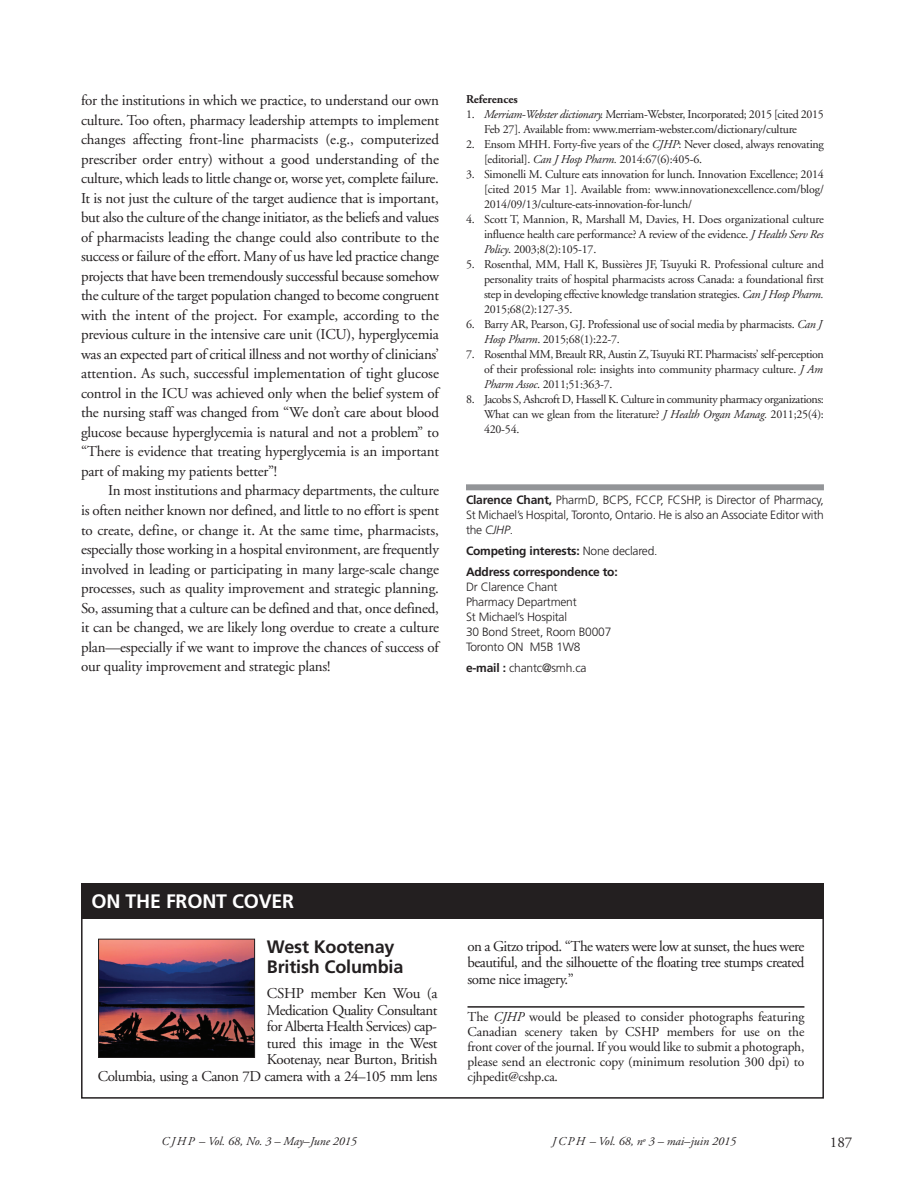
<style>
.page{position:relative;width:905px;height:1202px;background:#fff}
.page>*{position:absolute;margin:0;border:0;box-sizing:border-box;transform-origin:0 0}
.t1{font:700 19.5px "Frutiger";letter-spacing:-.01em;color:#fff}
.t2{font:700 18px/19.5px "Frutiger";letter-spacing:-.01em;color:#231f20}
.t3{font:15px/19.5px "Adobe Garamond";letter-spacing:-.025em;color:#231f20;text-align:justify}
.t4{font:13.5px/15px "Adobe Garamond";letter-spacing:-.005em;color:#231f20;text-align:justify}
.t5{font:12px/15px "Adobe Garamond";letter-spacing:-.02em;color:#231f20;text-align:justify}
.t6{font:300 12px/15px "Frutiger";letter-spacing:-.015em;color:#231f20;text-align:justify}
.t7{font:italic 12px "Adobe Garamond";color:#231f20}
.t8{font:700 12px/21px "Frutiger";letter-spacing:-.015em;color:#231f20}
.t9{font:700 12px "Adobe Garamond";color:#231f20}
.s1{font-style:italic}
.s2{font-weight:700}
.s3{font-weight:300}
</style>
<div class="page">
<div style="left:466px;top:484px;width:358px;height:6px;background:#939598"></div>
<div style="left:81px;top:883px;width:743px;height:215px;border:2px solid #231f20"></div>
<hr style="left:467px;top:1006px;width:337px;height:1px;background:#231f20">
<div style="left:81px;top:883px;width:743px;height:36px;background:#231f20"></div>
<img style="left:100px;top:940px;width:153px;height:115px">
<div style="left:98px;top:938px;width:157px;height:119px;border:1px solid #231f20"></div>
<p class="t3" style="left:81px;top:92px;width:359px">for the institutions in which we practice, to understand our own culture. Too often, pharmacy leadership attempts to implement changes affecting front-line pharmacists (e.g., computerized prescriber order entry) without a good understanding of the culture, which leads to little change or, worse yet, complete failure.<br>It is not just the culture of the target audience that is important, but also the culture of the change initiator, as the beliefs and values of pharmacists leading the change could also contribute to the success or failure of the effort. Many of us have led practice change projects that have been tremendously successful because somehow the culture of the target population changed to become congruent with the intent of the project. For example, according to the previous culture in the intensive care unit (ICU), hyperglycemia was an expected part of critical illness and not worthy of clinicians’ attention. As such, successful implementation of tight glucose control in the ICU was achieved only when the belief system of the nursing staff was changed from “We don’t care about blood glucose because hyperglycemia is natural and not a problem” to “There is evidence that treating hyperglycemia is an important part of making my patients better”!</p>
<p class="t3" style="left:81px;top:482px;width:359px;text-indent:27px">In most institutions and pharmacy departments, the culture is often neither known nor defined, and little to no effort is spent to create, define, or change it. At the same time, pharmacists, especially those working in a hospital environment, are frequently involved in leading or participating in many large-scale change processes, such as quality improvement and strategic planning.<br>So, assuming that a culture can be defined and that, once defined, it can be changed, we are likely long overdue to create a culture plan—especially if we want to improve the chances of success of our quality improvement and strategic plans!</p>
<p class="t9" style="left:466px;top:95px;width:53px">References</p>
<p class="t5" style="left:484px;top:108px;width:341px;text-indent:-18px">1. <span class="s1">Merriam-Webster dictionary.</span> Merriam-Webster, Incorporated; 2015 [cited 2015<br>Feb 27]. Available from: www.merriam-webster.com/dictionary/culture</p>
<p class="t5" style="left:484px;top:138px;width:341px;text-indent:-18px">2. Ensom MHH. Forty-five years of the <span class="s1">CJHP</span>: Never closed, always renovating [editorial]. <span class="s1">Can J Hosp Pharm.</span> 2014:67(6):405-6.</p>
<p class="t5" style="left:484px;top:168px;width:341px;text-indent:-18px">3. Simonelli M. Culture eats innovation for lunch. Innovation Excellence; 2014 [cited 2015 Mar 1]. Available from: www.innovationexcellence.com/blog/ 2014/09/13/culture-eats-innovation-for-lunch/</p>
<p class="t5" style="left:484px;top:213px;width:341px;text-indent:-18px">4. Scott T, Mannion, R, Marshall M, Davies, H. Does organizational culture influence health care performance? A review of the evidence. <span class="s1">J Health Serv Res Policy</span>. 2003;8(2):105-17.</p>
<p class="t5" style="left:484px;top:258px;width:341px;text-indent:-18px">5. Rosenthal, MM, Hall K, Bussières JF, Tsuyuki R. Professional culture and personality traits of hospital pharmacists across Canada: a foundational first step in developing effective knowledge translation strategies. <span class="s1">Can J Hosp Pharm.<br></span>2015;68(2):127-35.</p>
<p class="t5" style="left:484px;top:318px;width:340px;text-indent:-18px">6. Barry AR, Pearson, GJ. Professional use of social media by pharmacists. <span class="s1">Can J<br>Hosp Pharm</span>. 2015;68(1):22-7.</p>
<p class="t5" style="left:484px;top:348px;width:341px;text-indent:-18px">7. Rosenthal MM, Breault RR, Austin Z,Tsuyuki RT. Pharmacists’ self-perception of their professional role: insights into community pharmacy culture. <span class="s1">J Am Pharm Assoc</span>. 2011;51:363-7.</p>
<p class="t5" style="left:484px;top:393px;width:341px;text-indent:-18px">8. Jacobs S, Ashcroft D, Hassell K. Culture in community pharmacy organizations:<br>What can we glean from the literature? <span class="s1">J Health Organ Manag.</span> 2011;25(4):<br>420-54.</p>
<p class="t6" style="left:466px;top:493px;width:359px"><span class="s2">Clarence Chant,</span> PharmD, BCPS, FCCP, FCSHP, is Director of Pharmacy, St Michael’s Hospital, Toronto, Ontario. He is also an Associate Editor with the <span class="s1">CJHP</span>.</p>
<p class="t8" style="left:466px;top:541px;width:193px">Competing interests: <span class="s3">None declared.<br></span>Address correspondence to:</p>
<p class="t6" style="left:466px;top:580px;width:147px;text-align:left">Dr Clarence Chant<br>Pharmacy Department<br>St Michael’s Hospital<br>30 Bond Street, Room B0007<br>Toronto ON M5B 1W8</p>
<p class="t6" style="left:466px;top:661px;width:122px"><span class="s2">e-mail :</span> chantc@smh.ca</p>
<h1 class="t1" style="left:92px;top:893px;width:204px">ON THE FRONT COVER</h1>
<p class="t2" style="left:267px;top:938px;width:138px">West Kootenay<br>British Columbia</p>
<p class="t3" style="left:98px;top:986px;width:341px;line-height:16.5px;text-align:right">CSHP member Ken Wou (a<br>Medication Quality Consultant<br>for Alberta Health Services) cap-<br>tured this image in the West<br>Kootenay, near Burton, British<br>Columbia, using a Canon 7D camera with a 24–105 mm lens</p>
<p class="t3" style="left:467px;top:939px;width:338px;line-height:16.5px">on a Gitzo tripod. “The waters were low at sunset, the hues were beautiful, and the silhouette of the floating tree stumps created some nice imagery.”</p>
<p class="t4" style="left:467px;top:1010px;width:338px">The <span class="s1">CJHP</span> would be pleased to consider photographs featuring Canadian scenery taken by CSHP members for use on the front cover of the journal. If you would like to submit a photograph, please send an electronic copy (minimum resolution 300 dpi) to cjhpedit@cshp.ca.</p>
<p class="t7" style="left:161px;top:1136px;width:197px">CJHP – Vol. 68, No. 3 – May–June 2015</p>
<p class="t7" style="left:552px;top:1136px;width:185px">JCPH – Vol. 68, n<sup>o</sup> 3 – mai–juin 2015</p>
<p class="t3" style="left:830px;top:1133px;width:24px">187</p>
</div>
